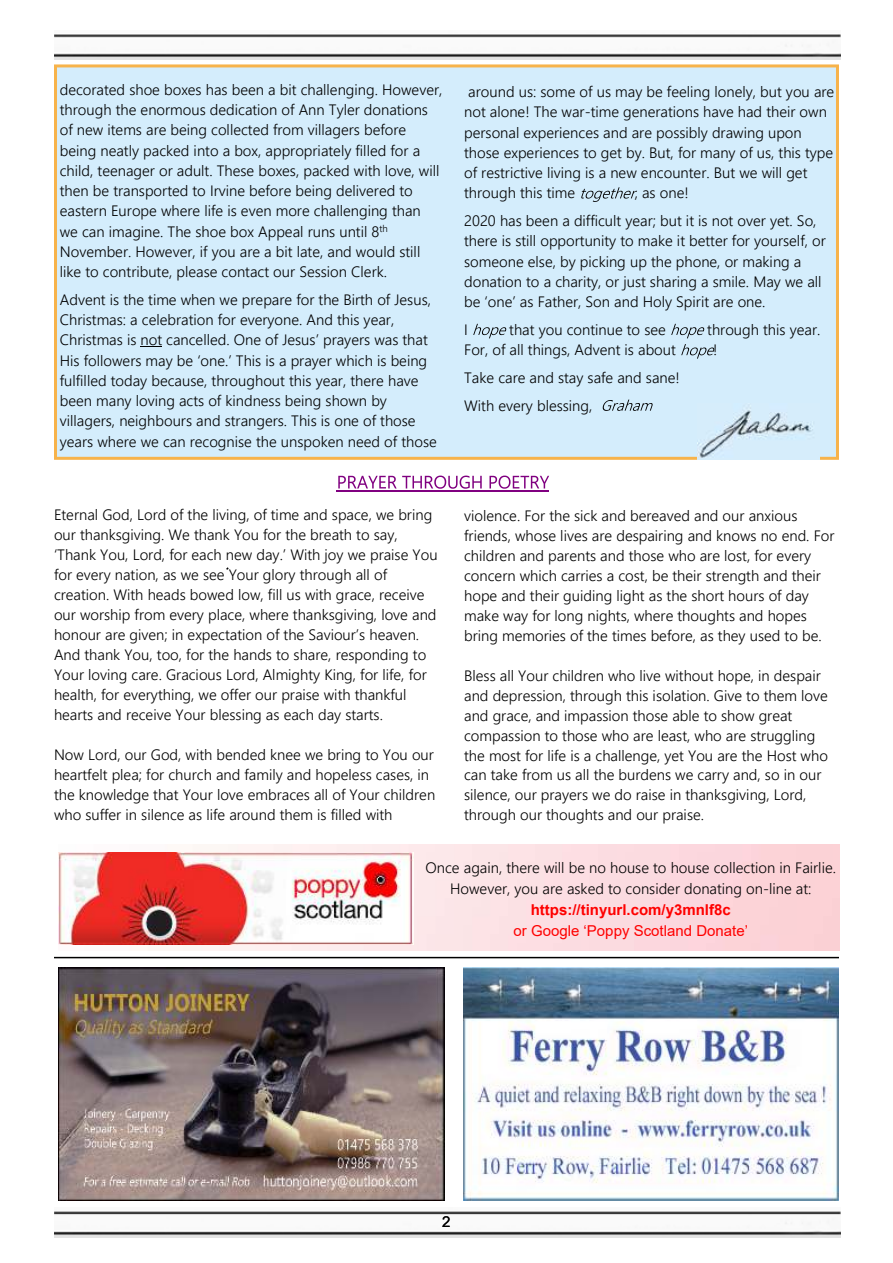
<style>
.page{position:relative;width:893px;height:1263px;background:#fff}
.page>*{position:absolute;margin:0;border:0;box-sizing:border-box;transform-origin:0 0}
.t1{font:300 15px/20px "Leelawadee UI";color:#000}
.t2{font:15px "Arial";color:#f00}
.t3{font:700 15px "Arial";color:#f00}
.t4{font:15px "Arial";color:#000}
</style>
<div class="page">
<img style="left:54px;top:1211px;width:787px;height:26px">
<img style="left:54px;top:34px;width:787px;height:26px">
<img style="left:58px;top:844px;width:781px;height:107px">
<div style="left:54px;top:64px;width:785px;height:396px;background:#d4edfc;border:3px solid #f7b34b"></div>
<img style="left:463px;top:967px;width:375px;height:234px">
<img style="left:58px;top:967px;width:386px;height:234px">
<hr style="left:54px;top:957px;width:785px;height:1px;background:#000">
<svg style="left:141px;top:346px;width:21px;height:1px"></svg>
<svg style="left:581px;top:187px;width:56px;height:15px"></svg>
<svg style="left:473px;top:324px;width:33px;height:14px"></svg>
<svg style="left:671px;top:324px;width:33px;height:14px"></svg>
<svg style="left:681px;top:344px;width:33px;height:15px"></svg>
<svg style="left:603px;top:400px;width:50px;height:11px"></svg>
<img style="left:697px;top:405px;width:122px;height:54px">
<svg style="left:338px;top:476px;width:144px;height:13px"></svg>
<svg style="left:489px;top:476px;width:60px;height:13px"></svg>
<hr style="left:337px;top:490px;width:212px;height:1px;background:#800080">
<img style="left:58px;top:853px;width:355px;height:91px">
<p class="t1" style="left:60px;top:81px;width:384px">decorated shoe boxes has been a bit challenging. However, through the enormous dedication of Ann Tyler donations of new items are being collected from villagers before being neatly packed into a box, appropriately filled for a child, teenager or adult. These boxes, packed with love, will then be transported to Irvine before being delivered to eastern Europe where life is even more challenging than we can imagine. The shoe box Appeal runs until 8<sup>th </sup>November. However, if you are a bit late, and would still like to contribute, please contact our Session Clerk.</p>
<p class="t1" style="left:60px;top:291px;width:378px">Advent is the time when we prepare for the Birth of Jesus, Christmas: a celebration for everyone. And this year, Christmas is not cancelled. One of Jesus’ prayers was that His followers may be ‘one.’ This is a prayer which is being fulfilled today because, throughout this year, there have been many loving acts of kindness being shown by villagers, neighbours and strangers. This is one of those years where we can recognise the unspoken need of those</p>
<p class="t1" style="left:464px;top:83px;width:372px">around us: some of us may be feeling lonely, but you are not alone! The war-time generations have had their own personal experiences and are possibly drawing upon those experiences to get by. But, for many of us, this type of restrictive living is a new encounter. But we will get through this time</p>
<p class="t1" style="left:464px;top:181px;width:354px;line-height:27.8px;text-indent:171px">, as one!<br>2020 has been a difficult year; but it is not over yet. So,</p>
<p class="t1" style="left:464px;top:232px;width:363px">there is still opportunity to make it better for yourself, or someone else, by picking up the phone, or making a donation to a charity, or just sharing a smile. May we all be ‘one’ as Father, Son and Holy Spirit are one.</p>
<p class="t1" style="left:464px;top:321px;width:5px">I</p>
<p class="t1" style="left:509px;top:321px;width:158px">that you continue to see</p>
<p class="t1" style="left:707px;top:321px;width:115px">through this year.</p>
<p class="t1" style="left:464px;top:341px;width:213px">For, of all things, Advent is about</p>
<p class="t1" style="left:713px;top:341px;width:6px">!</p>
<p class="t1" style="left:464px;top:365px;width:217px;line-height:27.8px">Take care and stay safe and sane!<br>With every blessing,</p>
<p class="t1" style="left:54px;top:506px;width:385px">Eternal God, Lord of the living, of time and space, we bring our thanksgiving. We thank You for the breath to say, ‘Thank You, Lord, for each new day.’ With joy we praise You for every nation, as we see Your glory through all of creation. With heads bowed low, fill us with grace, receive our worship from every place, where thanksgiving, love and honour are given; in expectation of the Saviour’s heaven.<br>And thank You, too, for the hands to share, responding to Your loving care. Gracious Lord, Almighty King, for life, for health, for everything, we offer our praise with thankful hearts and receive Your blessing as each day starts.</p>
<p class="t1" style="left:54px;top:746px;width:383px">Now Lord, our God, with bended knee we bring to You our heartfelt plea; for church and family and hopeless cases, in the knowledge that Your love embraces all of Your children who suffer in silence as life around them is filled with</p>
<p class="t1" style="left:464px;top:507px;width:372px">violence. For the sick and bereaved and our anxious friends, whose lives are despairing and knows no end. For children and parents and those who are lost, for every concern which carries a cost, be their strength and their hope and their guiding light as the short hours of day make way for long nights, where thoughts and hopes bring memories of the times before, as they used to be.</p>
<p class="t1" style="left:464px;top:667px;width:365px">Bless all Your children who live without hope, in despair and depression, through this isolation. Give to them love and grace, and impassion those able to show great compassion to those who are least, who are struggling the most for life is a challenge, yet You are the Host who can take from us all the burdens we carry and, so in our silence, our prayers we do raise in thanksgiving, Lord, through our thoughts and our praise.</p>
<p class="t1" style="left:426px;top:859px;width:412px;line-height:21px;text-align:center">Once again, there will be no house to house collection in Fairlie.<br>However, you are asked to consider donating on-line at:</p>
<p class="t3" style="left:531px;top:904px;width:202px">https://tinyurl.com/y3mnlf8c</p>
<p class="t2" style="left:513px;top:925px;width:236px">or Google ‘Poppy Scotland Donate’</p>
<p class="t4" style="left:442px;top:1216px;width:10px">2</p>
</div>
